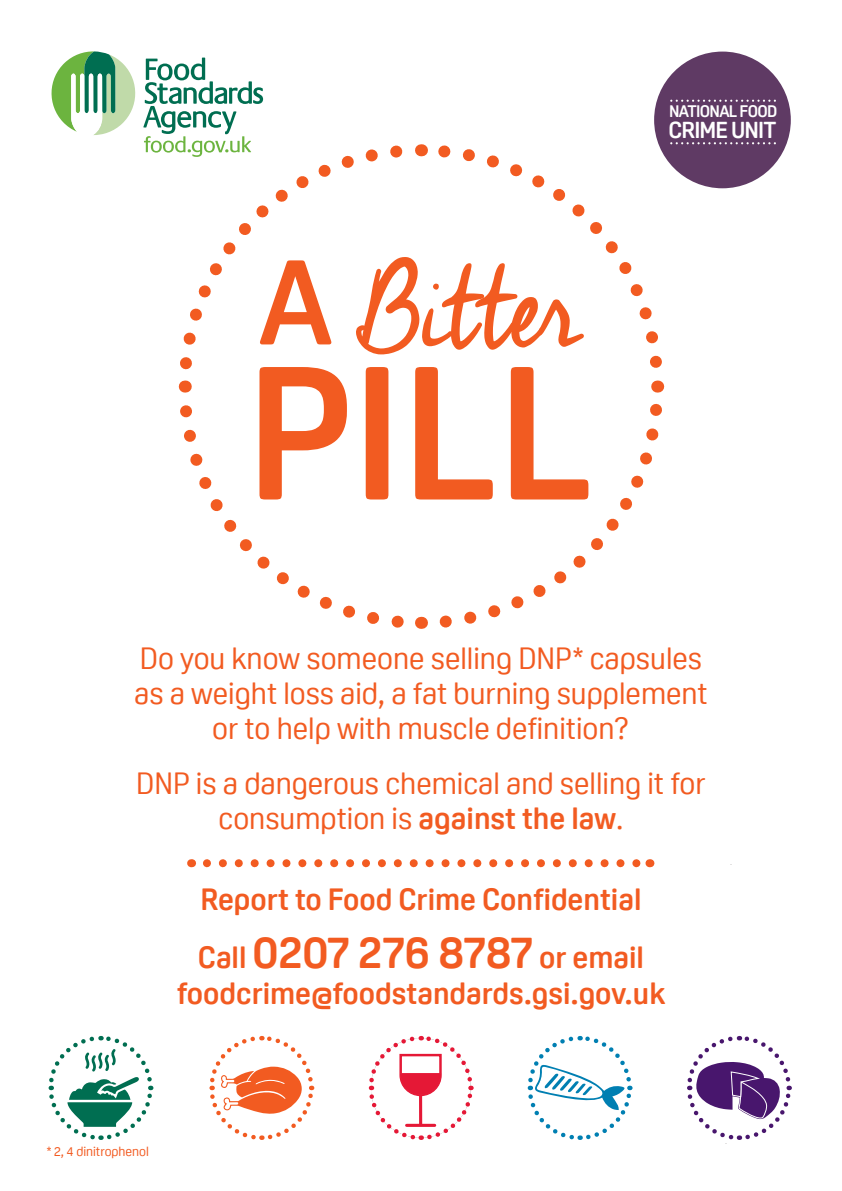
<style>
.page{position:relative;width:842px;height:1191px;background:#fff}
.page>*{position:absolute;margin:0;border:0;box-sizing:border-box;transform-origin:0 0}
.t1{font:700 186px "Oscine";color:#f25b21}
.t2{font:118px "Cheddar Jack";letter-spacing:-.085em;color:#f25b21}
.t3{font:30px/35px "Oscine";color:#f25b21;text-align:center}
.t4{font:700 30px/57.6px "Oscine";color:#f25b21}
.t5{font:700 22.8px "Oscine Trial";letter-spacing:-.04em;color:#fff}
.t6{font:700 16.4px "Oscine Trial";letter-spacing:-.04em;color:#fff}
.t7{font:13px "Oscine";color:#f25b21}
.s1{font-family:"Oscine";font-weight:700}
.s2{font-weight:700}
.s3{font-size:45px}
</style>
<div class="page">
<svg style="left:52px;top:51px;width:211px;height:102px"></svg>
<svg style="left:48px;top:1036px;width:106px;height:104px"></svg>
<svg style="left:209px;top:1036px;width:106px;height:104px"></svg>
<svg style="left:368px;top:1035px;width:106px;height:105px"></svg>
<svg style="left:527px;top:1035px;width:106px;height:105px"></svg>
<svg style="left:687px;top:1035px;width:105px;height:105px"></svg>
<div style="left:654px;top:52px;width:137px;height:136px;background:#5f3a64;border-radius:50%"></div>
<svg style="left:670px;top:100px;width:106px;height:2px"></svg>
<svg style="left:670px;top:142px;width:106px;height:2px"></svg>
<svg style="left:207px;top:859px;width:434px;height:8px"></svg>
<svg style="left:439px;top:386px;width:226px;height:242px"></svg>
<svg style="left:421px;top:138px;width:248px;height:230px"></svg>
<svg style="left:172px;top:138px;width:231px;height:249px"></svg>
<svg style="left:180px;top:405px;width:241px;height:224px"></svg>
<svg style="left:657px;top:380px;width:1px;height:12px"></svg>
<svg style="left:421px;top:144px;width:1px;height:12px"></svg>
<svg style="left:185px;top:380px;width:1px;height:12px"></svg>
<svg style="left:421px;top:617px;width:1px;height:12px"></svg>
<h2 class="t2" style="left:259px;top:248px;width:323px"><span class="s1">A</span> Bitter</h2>
<h1 class="t1" style="left:246px;top:329px;width:348px">PILL</h1>
<p class="t6" style="left:669px;top:102px;width:110px">NATIONAL FOOD</p>
<p class="t5" style="left:669px;top:117px;width:109px">CRIME UNIT</p>
<p class="t3" style="left:134px;top:641px;width:575px">Do you know someone selling DNP* capsules as a weight loss aid, a fat burning supplement or to help with muscle definition?</p>
<p class="t3" style="left:136px;top:766px;width:571px">DNP is a dangerous chemical and selling it for consumption is <span class="s2">against the law</span>.</p>
<p class="t4" style="left:198px;top:870px;width:448px">Report to Food Crime Confidential<br>Call <span class="s3">0207 276 8787</span> or email</p>
<p class="t4" style="left:177px;top:964px;width:490px">foodcrime@foodstandards.gsi.gov.uk</p>
<p class="t7" style="left:47px;top:1144px;width:104px">* 2, 4 dinitrophenol</p>
</div>
